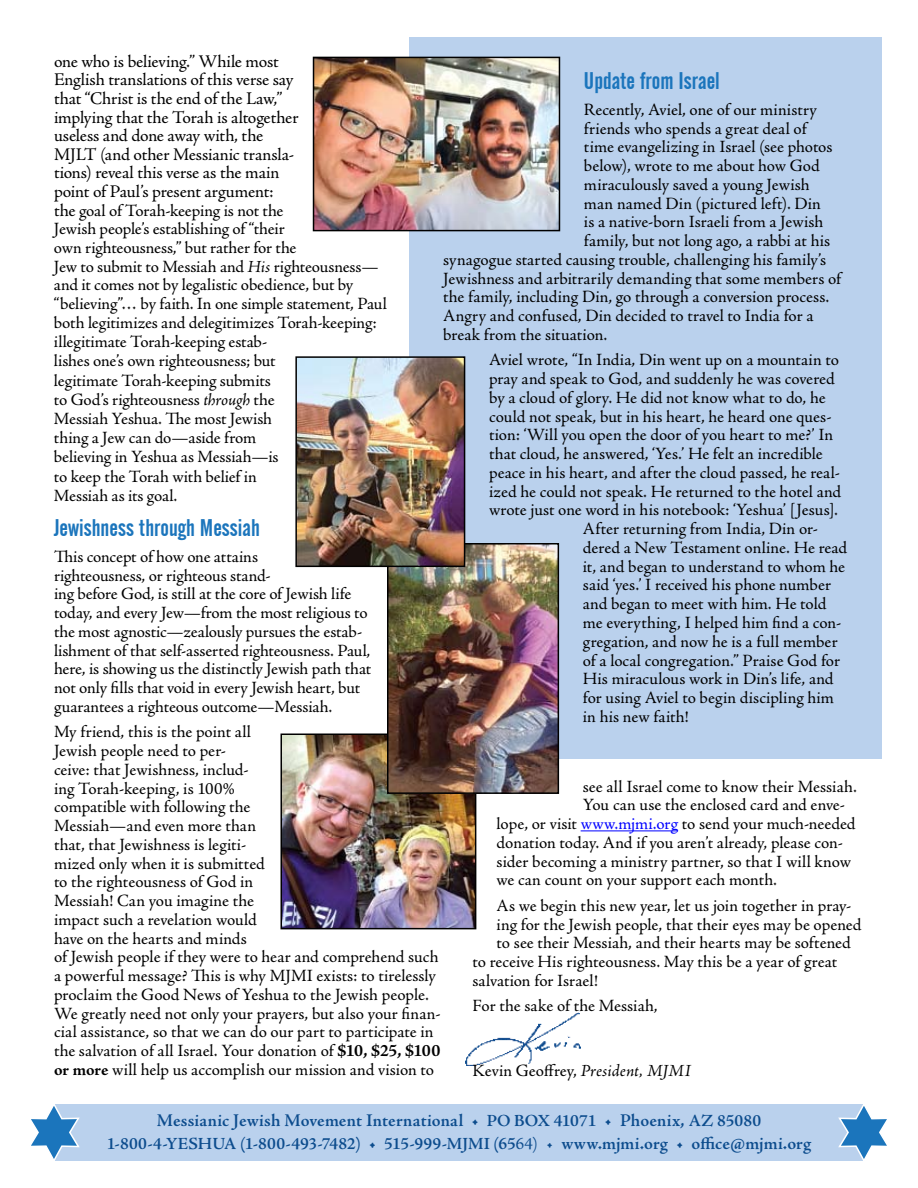
<style>
.page{position:relative;width:918px;height:1188px;background:#fff}
.page>*{position:absolute;margin:0;border:0;box-sizing:border-box;transform-origin:0 0}
.t1{font:24px "Alternate Gothic No 2 BT";color:#1b75bc}
.t2{font:600 18px "Adobe Jenson Pro";letter-spacing:.01em;color:#0c4c8d}
.t3{font:17.85px/18.6px "Adobe Jenson Pro";letter-spacing:-.01em;color:#000}
.t4{font:17.25px/18.8px "Adobe Jenson Pro";color:#000}
.t5{font:600 17.1px "Adobe Jenson Pro";letter-spacing:.005em;color:#0c4c8d}
.s1{font-size:17.85px}
.s2{font-style:italic}
.s3{font-weight:700}
.s4{font-size:17.1px}
.s5{font-size:18px}
.s6{font-weight:400}
.s7{font-weight:400;font-size:18px}
.s8{color:#00f}
</style>
<div class="page">
<img style="left:465px;top:1012px;width:116px;height:54px">
<hr style="left:581px;top:830px;width:97px;height:1px;background:#00f">
<div style="left:54px;top:1104px;width:810px;height:56px;background:#bad1ed"></div>
<svg style="left:31px;top:1104px;width:50px;height:57px"></svg>
<svg style="left:837px;top:1104px;width:50px;height:57px"></svg>
<div style="left:410px;top:38px;width:472px;height:721px;background:#bad1ed"></div>
<img style="left:283px;top:737px;width:190px;height:189px">
<div style="left:280px;top:734px;width:196px;height:195px;border:2px solid #000"></div>
<img style="left:390px;top:546px;width:166px;height:245px">
<div style="left:387px;top:543px;width:172px;height:251px;border:2px solid #000"></div>
<img style="left:298px;top:359px;width:164px;height:205px">
<div style="left:295px;top:356px;width:170px;height:211px;border:2px solid #000"></div>
<img style="left:316px;top:60px;width:241px;height:168px">
<div style="left:313px;top:57px;width:247px;height:174px;border:2px solid #000"></div>
<p class="t3" style="left:54px;top:52px;width:246px">one who is believing.” While most English translations of this verse say that “Christ is the end of the Law,” implying that the Torah is altogether useless and done away with, the MJLT (and other Messianic transla&shy;tions) reveal this verse as the main point of Paul’s present argument:</p>
<p class="t4" style="left:54px;top:201px;width:334px"><span class="s1">the</span> goal of Torah-keeping is not the<br>Jewish people’s establishing of “their<br>own righteousness,” but rather for the<br>Jew to submit to Messiah and <span class="s2">His</span> righteousness— and it comes not by legalistic obedience, but by “believing”… by faith. In one simple statement, Paul both legitimizes and delegitimizes Torah-keeping: illegitimate Torah-keeping estab-<br>lishes one’s own righteousness; but<br>legitimate Torah-keeping submits<br>to God’s righteousness <span class="s2">through</span> the<br>Messiah Yeshua. The most Jewish<br>thing a Jew can do—aside from<br>believing in Yeshua as Messiah—is<br>to keep the Torah with belief in<br>Messiah as its goal.</p>
<h1 class="t1" style="left:54px;top:515px;width:207px">Jewishness through Messiah</h1>
<p class="t4" style="left:54px;top:547px;width:319px">This concept of how one attains<br>righteousness, or righteous stand-<br>ing before God, is still at the core of Jewish life today, and every Jew—from the most religious to the most agnostic—zealously pursues the estab&shy;lishment of that self-asserted righteousness. Paul, here, is showing us the distinctly Jewish path that not only fills that void in every Jewish heart, but guarantees a righteous outcome—Messiah.</p>
<p class="t4" style="left:54px;top:723px;width:388px">My friend, this is the point all<br>Jewish people need to per-<br>ceive: that Jewishness, includ-<br>ing Torah-keeping, is 100%<br>compatible with following the<br>Messiah—and even more than<br>that, that Jewishness is legiti-<br>mized only when it is submitted<br>to the righteousness of God in<br>Messiah! Can you imagine the<br>impact such a revelation would<br>have on the hearts and minds<br>of Jewish people if they were to hear and comprehend such a powerful message? This is why MJMI exists: to tirelessly proclaim the Good News of Yeshua to the Jewish people.<br>We greatly need not only your prayers, but also your finan&shy;cial assistance, so that we can do our part to participate in the salvation of all Israel. Your donation of <span class="s3">$10, $25, $100 or more</span> will help us accomplish our mission and vision to</p>
<p class="t2" style="left:157px;top:1110px;width:606px">Messianic Jewish Movement International • <span class="s4">PO BOX 41071</span> • Phoenix, <span class="s4">AZ 85080</span></p>
<p class="t5" style="left:107px;top:1134px;width:706px">1-800-4-YESHUA (1-800-493-7482) <span class="s5">•</span> 515-999-MJMI (65<span class="s6">64)</span> <span class="s7">•</span> <span class="s5">www.mjmi.org • office@mjmi.org</span></p>
<h1 class="t1" style="left:584px;top:68px;width:137px">Update from Israel</h1>
<p class="t4" style="left:584px;top:101px;width:234px">Recently, Aviel, one of our ministry</p>
<p class="t4" style="left:584px;top:119px;width:224px">friends who spends a great deal of</p>
<p class="t4" style="left:584px;top:138px;width:250px">time evangelizing in Israel (see photos</p>
<p class="t4" style="left:584px;top:157px;width:237px">below), wrote to me about how God</p>
<p class="t4" style="left:584px;top:176px;width:227px">miraculously saved a young Jewish</p>
<p class="t4" style="left:584px;top:194px;width:239px">man named Din (pictured left). Din</p>
<p class="t4" style="left:584px;top:213px;width:241px">is a native-born Israeli from a Jewish</p>
<p class="t4" style="left:584px;top:232px;width:248px">family, but not long ago, a rabbi at his</p>
<p class="t4" style="left:443px;top:251px;width:384px">synagogue started causing trouble, challenging his family’s</p>
<p class="t4" style="left:443px;top:269px;width:399px">Jewishness and arbitrarily demanding that some members of</p>
<p class="t4" style="left:443px;top:288px;width:388px">the family, including Din, go through a conversion process.</p>
<p class="t4" style="left:443px;top:307px;width:372px">Angry and confused, Din decided to travel to India for a</p>
<p class="t4" style="left:443px;top:326px;width:166px">break from the situation.</p>
<p class="t4" style="left:489px;top:351px;width:351px">Aviel wrote, “In India, Din went up on a mountain to</p>
<p class="t4" style="left:489px;top:370px;width:347px">pray and speak to God, and suddenly he was covered</p>
<p class="t4" style="left:489px;top:389px;width:338px">by a cloud of glory. He did not know what to do, he</p>
<p class="t4" style="left:489px;top:407px;width:344px">could not speak, but in his heart, he heard one ques-</p>
<p class="t4" style="left:489px;top:426px;width:346px">tion: ‘Will you open the door of you heart to me?’ In</p>
<p class="t4" style="left:489px;top:445px;width:335px">that cloud, he answered, ‘Yes.’ He felt an incredible</p>
<p class="t4" style="left:489px;top:464px;width:352px">peace in his heart, and after the cloud passed, he real-</p>
<p class="t4" style="left:489px;top:482px;width:354px">ized he could not speak. He returned to the hotel and</p>
<p class="t4" style="left:489px;top:501px;width:350px">wrote just one word in his notebook: ‘Yeshua’ [Jesus].</p>
<p class="t4" style="left:583px;top:520px;width:237px">After returning from India, Din or-</p>
<p class="t4" style="left:583px;top:539px;width:266px">dered a New Testament online. He read</p>
<p class="t4" style="left:583px;top:557px;width:264px">it, and began to understand to whom he</p>
<p class="t4" style="left:583px;top:576px;width:250px">said ‘yes.’ I received his phone number</p>
<p class="t4" style="left:583px;top:595px;width:245px">and began to meet with him. He told</p>
<p class="t4" style="left:583px;top:614px;width:260px">me everything, I helped him find a con-</p>
<p class="t4" style="left:583px;top:632px;width:256px">gregation, and now he is a full member</p>
<p class="t4" style="left:583px;top:651px;width:259px">of a local congregation.” Praise God for</p>
<p class="t4" style="left:583px;top:670px;width:252px">His miraculous work in Din’s life, and</p>
<p class="t4" style="left:583px;top:689px;width:253px">for using Aviel to begin discipling him</p>
<p class="t4" style="left:583px;top:707px;width:108px">in his new faith!</p>
<p class="t4" style="left:583px;top:777px;width:275px">see all Israel come to know their Messiah.</p>
<p class="t4" style="left:583px;top:796px;width:264px">You can use the enclosed card and enve-</p>
<p class="t4" style="left:497px;top:815px;width:361px">lope, or visit <span class="s8">www.mjmi.org</span> to send your much-needed</p>
<p class="t4" style="left:497px;top:833px;width:348px">donation today. And if you aren’t already, please con-</p>
<p class="t4" style="left:497px;top:852px;width:356px">sider becoming a ministry partner, so that I will know</p>
<p class="t4" style="left:497px;top:871px;width:282px">we can count on your support each month.</p>
<p class="t4" style="left:497px;top:896px;width:356px">As we begin this new year, let us join together in pray-</p>
<p class="t4" style="left:497px;top:915px;width:366px">ing for the Jewish people, that their eyes may be opened</p>
<p class="t4" style="left:497px;top:934px;width:356px">to see their Messiah, and their hearts may be softened</p>
<p class="t4" style="left:473px;top:953px;width:366px">to receive His righteousness. May this be a year of great</p>
<p class="t4" style="left:473px;top:971px;width:127px">salvation for Israel!</p>
<p class="t4" style="left:473px;top:997px;width:187px">For the sake of the Messiah,</p>
<p class="t4" style="left:473px;top:1061px;width:220px">Kevin Geoffrey, <span class="s2">President, MJMI</span></p>
</div>
